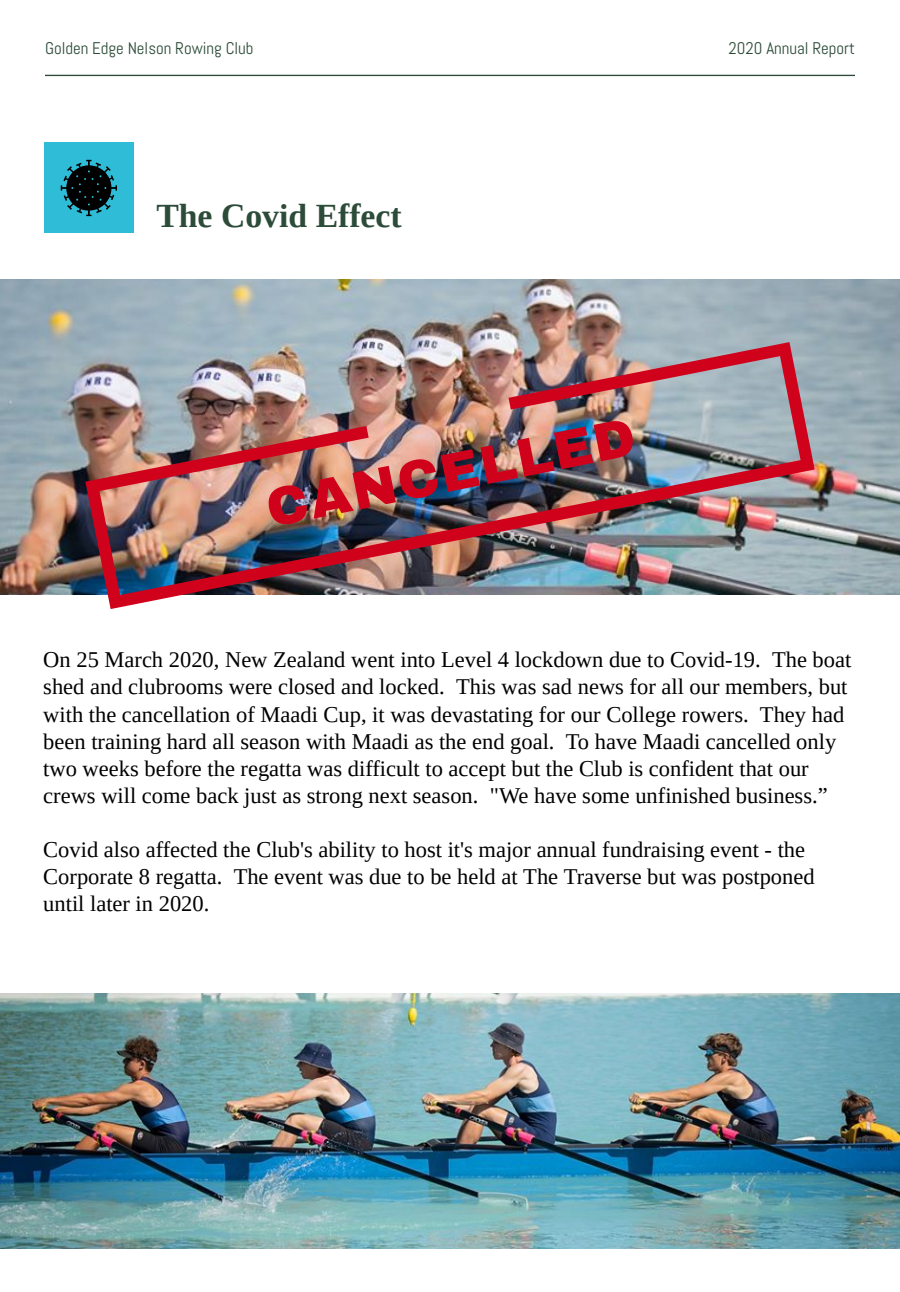
<style>
.page{position:relative;width:900px;height:1292px;background:#fff}
.page>*{position:absolute;margin:0;border:0;box-sizing:border-box;transform-origin:0 0}
.t1{font:900 54px "Archivo";color:#d0021b}
.t2{font:700 33.75px "Tinos";color:#2c4c39}
.t3{font:22.5px/27px "Tinos";color:#000}
.t4{font:16.8px "Abel";color:#2c4c39}
</style>
<div class="page">
<img style="left:0;top:279px;width:900px;height:315px">
<hr style="left:45px;top:75px;width:810px;height:1px;background:#2c4c39">
<div style="left:44px;top:143px;width:90px;height:90px;background:#2ebcd7"></div>
<svg style="left:61px;top:160px;width:56px;height:56px"></svg>
<img style="left:85px;top:342px;width:730px;height:267px">
<img style="left:0;top:993px;width:900px;height:255px">
<p class="t4" style="left:45px;top:38px;width:210px">Golden Edge Nelson Rowing Club</p>
<p class="t4" style="left:729px;top:38px;width:128px">2020 Annual Report</p>
<p class="t2" style="left:156px;top:197px;width:247px">The Covid Effect</p>
<p class="t1" style="left:261px;top:480px;width:376px;rotate:-11deg">CANCELLED</p>
<p class="t3" style="left:43px;top:646px;width:810px">On 25 March 2020, New Zealand went into Level 4 lockdown due to Covid-19. The boat</p>
<p class="t3" style="left:43px;top:673px;width:806px">shed and clubrooms were closed and locked. This was sad news for all our members, but</p>
<p class="t3" style="left:43px;top:700px;width:802px">with the cancellation of Maadi Cup, it was devastating for our College rowers. They had</p>
<p class="t3" style="left:43px;top:727px;width:794px">been training hard all season with Maadi as the end goal. To have Maadi cancelled only</p>
<p class="t3" style="left:43px;top:754px;width:767px">two weeks before the regatta was difficult to accept but the Club is confident that our</p>
<p class="t3" style="left:43px;top:781px;width:786px">crews will come back just as strong next season. "We have some unfinished business.”</p>
<p class="t3" style="left:43px;top:835px;width:773px">Covid also affected the Club's ability to host it's major annual fundraising event - the<br>Corporate 8 regatta. The event was due to be held at The Traverse but was postponed</p>
<p class="t3" style="left:43px;top:889px;width:168px">until later in 2020.</p>
</div>
